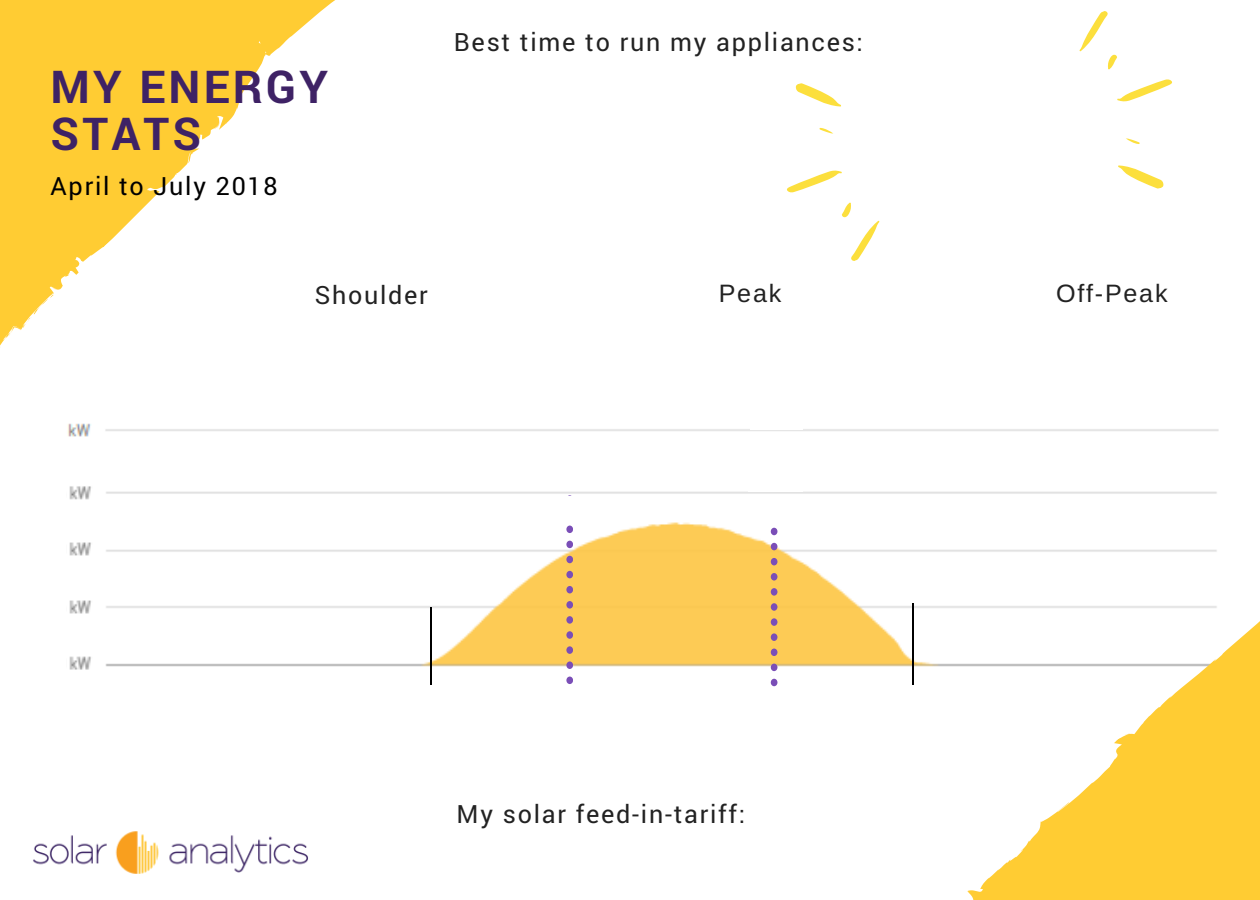
<style>
.page{position:relative;width:1260px;height:900px;background:#fff}
.page>*{position:absolute;margin:0;border:0;box-sizing:border-box;transform-origin:0 0}
.t1{font:700 45.25px/47px "Roboto";letter-spacing:.07em;color:#3e2265}
.t2{font:25.25px "Roboto";letter-spacing:.07em;color:#222}
.t3{font:25.25px "Roboto";letter-spacing:.07em;color:#000}
.t4{font:25.25px "Arimo";letter-spacing:.07em;color:#222}
</style>
<div class="page">
<svg style="left:1117px;top:79px;width:55px;height:23px"></svg>
<svg style="left:1079px;top:11px;width:38px;height:59px"></svg>
<svg style="left:1118px;top:138px;width:46px;height:51px"></svg>
<svg style="left:787px;top:170px;width:55px;height:23px"></svg>
<svg style="left:841px;top:202px;width:39px;height:59px"></svg>
<svg style="left:795px;top:83px;width:46px;height:51px"></svg>
<svg style="left:0;top:0;width:335px;height:346px;fill:#fc3"></svg>
<svg style="left:18px;top:294px;width:36px;height:37px"></svg>
<img style="left:67px;top:423px;width:1152px;height:14px">
<img style="left:69px;top:486px;width:1148px;height:186px">
<svg style="left:957px;top:597px;width:303px;height:303px"></svg>
<svg style="left:1020px;top:846px;width:6px;height:6px"></svg>
<svg style="left:1114px;top:751px;width:4px;height:8px"></svg>
<img style="left:33px;top:831px;width:275px;height:43px">
<svg style="left:912px;top:603px;width:2px;height:9px"></svg>
<svg style="left:912px;top:676px;width:2px;height:9px"></svg>
<hr style="left:912px;top:612px;width:2px;height:64px;background:#000">
<svg style="left:430px;top:607px;width:2px;height:8px"></svg>
<svg style="left:430px;top:676px;width:2px;height:9px"></svg>
<hr style="left:430px;top:615px;width:2px;height:61px;background:#000">
<div style="left:566px;top:526px;width:7px;height:7px;background:#7a4eb7;border-radius:50%"></div>
<div style="left:566px;top:541px;width:7px;height:7px;background:#7a4eb7;border-radius:50%"></div>
<div style="left:566px;top:571px;width:7px;height:7px;background:#7a4eb7;border-radius:50%"></div>
<div style="left:566px;top:586px;width:7px;height:7px;background:#7a4eb7;border-radius:50%"></div>
<div style="left:566px;top:495px;width:7px;height:8px;background:#fff;border-radius:50%"></div>
<div style="left:566px;top:556px;width:7px;height:7px;background:#7a4eb7;border-radius:50%"></div>
<div style="left:566px;top:677px;width:7px;height:7px;background:#7a4eb7;border-radius:50%"></div>
<div style="left:566px;top:661px;width:7px;height:8px;background:#7a4eb7;border-radius:50%"></div>
<div style="left:566px;top:616px;width:7px;height:8px;background:#7a4eb7;border-radius:50%"></div>
<div style="left:566px;top:631px;width:7px;height:8px;background:#7a4eb7;border-radius:50%"></div>
<div style="left:566px;top:601px;width:7px;height:8px;background:#7a4eb7;border-radius:50%"></div>
<div style="left:566px;top:646px;width:7px;height:8px;background:#7a4eb7;border-radius:50%"></div>
<div style="left:771px;top:528px;width:6px;height:7px;background:#7a4eb7;border-radius:50%"></div>
<div style="left:771px;top:543px;width:6px;height:7px;background:#7a4eb7;border-radius:50%"></div>
<div style="left:771px;top:422px;width:6px;height:8px;background:#fff;border-radius:50%"></div>
<div style="left:771px;top:633px;width:6px;height:8px;background:#7a4eb7;border-radius:50%"></div>
<div style="left:771px;top:649px;width:6px;height:7px;background:#7a4eb7;border-radius:50%"></div>
<div style="left:771px;top:664px;width:6px;height:7px;background:#7a4eb7;border-radius:50%"></div>
<div style="left:771px;top:679px;width:6px;height:7px;background:#7a4eb7;border-radius:50%"></div>
<div style="left:771px;top:618px;width:6px;height:8px;background:#7a4eb7;border-radius:50%"></div>
<div style="left:771px;top:573px;width:6px;height:8px;background:#7a4eb7;border-radius:50%"></div>
<div style="left:771px;top:588px;width:6px;height:8px;background:#7a4eb7;border-radius:50%"></div>
<div style="left:771px;top:558px;width:6px;height:7px;background:#7a4eb7;border-radius:50%"></div>
<div style="left:771px;top:603px;width:6px;height:8px;background:#7a4eb7;border-radius:50%"></div>
<div style="left:34px;top:324px;width:32px;height:441px;background:#fff"></div>
<div style="left:750px;top:377px;width:53px;height:52px;background:#fff"></div>
<div style="left:748px;top:437px;width:54px;height:54px;background:#fff"></div>
<div style="left:767px;top:497px;width:54px;height:26px;background:#fff"></div>
<div style="left:523px;top:497px;width:54px;height:26px;background:#fff"></div>
<div style="left:527px;top:435px;width:54px;height:54px;background:#fff"></div>
<h1 class="t1" style="left:51px;top:62px;width:279px">MY ENERGY<br>STATS</h1>
<p class="t3" style="left:51px;top:169px;width:229px">April to July 2018</p>
<p class="t2" style="left:454px;top:24px;width:411px">Best time to run my appliances:</p>
<p class="t2" style="left:315px;top:277px;width:115px">Shoulder</p>
<p class="t4" style="left:719px;top:279px;width:64px">Peak</p>
<p class="t4" style="left:1056px;top:279px;width:113px">Off-Peak</p>
<p class="t2" style="left:457px;top:797px;width:290px">My solar feed-in-tariff:</p>
</div>
